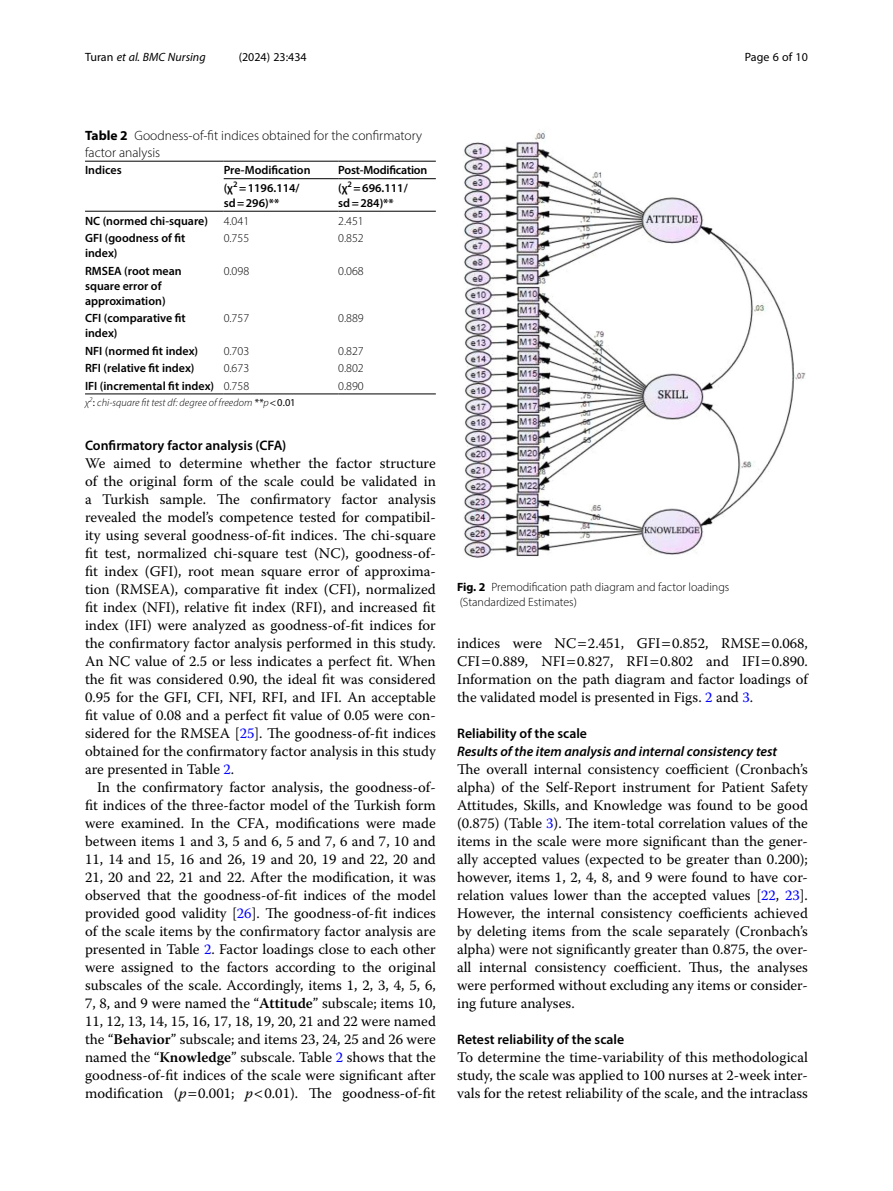
<style>
.page{position:relative;width:893px;height:1191px;background:#fff}
.page>*{position:absolute;margin:0;border:0;box-sizing:border-box;transform-origin:0 0}
.Body_Text{font:14.7px/18px "Warnock Pro";color:#000;text-align:justify}
.Body_Text_Indent{font:14.7px/18px "Warnock Pro";color:#000;text-align:justify}
.Head_2{font:600 13.8px "Myriad Pro";color:#000}
.Head_3_after_2{font:italic 600 13.8px "Myriad Pro";color:#000}
.Table_Caption{font:300 13.5px/16.5px "Myriad Pro";color:#000}
.Table_Body{font:600 12px/15px "Myriad Pro";color:#000}
.Table_Head{font:600 12px/15px "Myriad Pro";color:#000}
.Figure_Caption{font:300 12px "Myriad Pro";color:#000}
.Table_Body-2{font:300 12px "Myriad Pro";color:#000}
.t1{font:12px "Myriad Pro";color:#000}
.t2{font:italic 12px "Myriad Pro";color:#000}
.Table_Footnote{font:italic 300 10.5px "Myriad Pro";letter-spacing:.005em;color:#000}
.s1{font-style:normal}
.s2{font-weight:700}
.s3{font-weight:400;font-style:normal}
.s4{color:#00f}
.s5{font-weight:600}
.s6{font-style:italic}
</style>
<div class="page">
<hr style="left:85px;top:211px;width:139px;height:1px;background:#000">
<hr style="left:224px;top:161px;width:114px;height:1px;background:#000">
<hr style="left:338px;top:161px;width:98px;height:1px;background:#000">
<hr style="left:224px;top:178px;width:114px;height:1px;background:#000">
<hr style="left:224px;top:211px;width:114px;height:1px;background:#000">
<hr style="left:338px;top:178px;width:98px;height:1px;background:#000">
<hr style="left:338px;top:211px;width:98px;height:1px;background:#000">
<hr style="left:224px;top:394px;width:114px;height:1px;background:#000">
<hr style="left:338px;top:394px;width:98px;height:1px;background:#000">
<hr style="left:85px;top:394px;width:139px;height:1px;background:#000">
<hr style="left:85px;top:161px;width:139px;height:1px;background:#000">
<img style="left:463px;top:131px;width:343px;height:427px">
<p class="t2" style="left:85px;top:50px;width:122px"><span class="s1">Turan</span> et al. BMC Nursing</p>
<p class="t1" style="left:239px;top:50px;width:70px">(2024) 23:434</p>
<p class="t1" style="left:745px;top:50px;width:65px">Page 6 of 10</p>
<p class="Table_Caption" style="left:85px;top:128px;width:339px"><span class="s2">Table 2</span> Goodness-of-fit indices obtained for the confirmatory factor analysis</p>
<p class="Table_Head" style="left:85px;top:163px;width:38px">Indices</p>
<p class="Table_Head" style="left:224px;top:163px;width:88px">Pre-Modification</p>
<p class="Table_Head" style="left:338px;top:163px;width:91px">Post-Modification</p>
<p class="Table_Head" style="left:224px;top:180px;width:77px">(χ<sup>2</sup> =1196.114/ sd=296)**</p>
<p class="Table_Head" style="left:338px;top:180px;width:71px">(χ<sup>2</sup> =696.111/ sd=284)**</p>
<p class="Table_Body" style="left:85px;top:213px;width:124px">NC (normed chi-square)</p>
<p class="Table_Body-2" style="left:224px;top:213px;width:27px">4.041</p>
<p class="Table_Body-2" style="left:338px;top:213px;width:27px">2.451</p>
<p class="Table_Body" style="left:85px;top:230px;width:102px">GFI (goodness of fit index)</p>
<p class="Table_Body-2" style="left:224px;top:231px;width:27px">0.755</p>
<p class="Table_Body-2" style="left:338px;top:231px;width:27px">0.852</p>
<p class="Table_Body" style="left:85px;top:263px;width:98px">RMSEA (root mean square error of approximation)</p>
<p class="Table_Body-2" style="left:224px;top:263px;width:27px">0.098</p>
<p class="Table_Body-2" style="left:338px;top:263px;width:27px">0.068</p>
<p class="Table_Body" style="left:85px;top:310px;width:102px">CFI (comparative fit index)</p>
<p class="Table_Body-2" style="left:224px;top:311px;width:27px">0.757</p>
<p class="Table_Body-2" style="left:338px;top:311px;width:27px">0.889</p>
<p class="Table_Body" style="left:85px;top:343px;width:115px">NFI (normed fit index)</p>
<p class="Table_Body-2" style="left:224px;top:343px;width:27px">0.703</p>
<p class="Table_Body-2" style="left:338px;top:343px;width:27px">0.827</p>
<p class="Table_Body" style="left:85px;top:360px;width:111px">RFI (relative fit index)</p>
<p class="Table_Body-2" style="left:224px;top:361px;width:27px">0.673</p>
<p class="Table_Body-2" style="left:338px;top:361px;width:27px">0.802</p>
<p class="Table_Body" style="left:85px;top:378px;width:131px">IFI (incremental fit index)</p>
<p class="Table_Body-2" style="left:224px;top:378px;width:27px">0.758</p>
<p class="Table_Body-2" style="left:338px;top:378px;width:27px">0.890</p>
<p class="Table_Footnote" style="left:85px;top:396px;width:212px">χ<sup>2</sup><span class="s3">:</span> chi-square fit test df: degree of freedom <span class="s3">**</span>p <span class="s3">0.01</span></p>
<p class="Head_2" style="left:85px;top:437px;width:203px">Confirmatory factor analysis (CFA)</p>
<p class="Body_Text" style="left:85px;top:454px;width:352px">We aimed to determine whether the factor structure of the original form of the scale could be validated in a Turkish sample. The confirmatory factor analysis revealed the model’s competence tested for compatibil&shy;ity using several goodness-of-fit indices. The chi-square fit test, normalized chi-square test (NC), goodness-of&shy;fit index (GFI), root mean square error of approxima&shy;tion (RMSEA), comparative fit index (CFI), normalized fit index (NFI), relative fit index (RFI), and increased fit index (IFI) were analyzed as goodness-of-fit indices for the confirmatory factor analysis performed in this study.<br>An NC value of 2.5 or less indicates a perfect fit. When the fit was considered 0.90, the ideal fit was considered 0.95 for the GFI, CFI, NFI, RFI, and IFI. An acceptable fit value of 0.08 and a perfect fit value of 0.05 were con&shy;sidered for the RMSEA [<span class="s4">25</span>]. The goodness-of-fit indices obtained for the confirmatory factor analysis in this study are presented in Table <span class="s4">2</span>.</p>
<p class="Body_Text_Indent" style="left:85px;top:778px;width:352px;text-indent:12px">In the confirmatory factor analysis, the goodness-of&shy;fit indices of the three-factor model of the Turkish form were examined. In the CFA, modifications were made between items 1 and 3, 5 and 6, 5 and 7, 6 and 7, 10 and 11, 14 and 15, 16 and 26, 19 and 20, 19 and 22, 20 and 21, 20 and 22, 21 and 22. After the modification, it was observed that the goodness-of-fit indices of the model provided good validity [<span class="s4">26</span>]. The goodness-of-fit indices of the scale items by the confirmatory factor analysis are presented in Table <span class="s4">2</span>. Factor loadings close to each other were assigned to the factors according to the original subscales of the scale. Accordingly, items 1, 2, 3, 4, 5, 6, 7, 8, and 9 were named the “<span class="s5">Attitude</span>” subscale; items 10, 11, 12, 13, 14, 15, 16, 17, 18, 19, 20, 21 and 22 were named the “<span class="s5">Behavior</span>” subscale; and items 23, 24, 25 and 26 were named the “<span class="s5">Knowledge</span>” subscale. Table <span class="s4">2</span> shows that the goodness-of-fit indices of the scale were significant after modification (<span class="s6">p</span> 0.001; <span class="s6">p</span> 0.01). The goodness-of-fit</p>
<p class="Figure_Caption" style="left:457px;top:580px;width:274px"><span class="s2">Fig. 2</span> Premodification path diagram and factor loadings</p>
<p class="Figure_Caption" style="left:460px;top:595px;width:119px">(Standardized Estimates)</p>
<p class="Body_Text_Indent" style="left:457px;top:634px;width:352px">indices were NC 2.451, GFI 0.852, RMSE 0.068, CFI 0.889, NFI 0.827, RFI 0.802 and IFI 0.890.<br>Information on the path diagram and factor loadings of the validated model is presented in Figs. <span class="s4">2</span> and <span class="s4">3</span>.</p>
<p class="Head_2" style="left:457px;top:725px;width:131px">Reliability of the scale</p>
<p class="Head_3_after_2" style="left:457px;top:743px;width:322px">Results of the item analysis and internal consistency test</p>
<p class="Body_Text" style="left:457px;top:760px;width:352px">The overall internal consistency coefficient (Cronbach’s alpha) of the Self-Report instrument for Patient Safety Attitudes, Skills, and Knowledge was found to be good (0.875) (Table <span class="s4">3</span>). The item-total correlation values of the items in the scale were more significant than the gener&shy;ally accepted values (expected to be greater than 0.200); however, items 1, 2, 4, 8, and 9 were found to have cor&shy;relation values lower than the accepted values [<span class="s4">22</span>, <span class="s4">23</span>].<br>However, the internal consistency coefficients achieved by deleting items from the scale separately (Cronbach’s alpha) were not significantly greater than 0.875, the over&shy;all internal consistency coefficient. Thus, the analyses were performed without excluding any items or consider&shy;ing future analyses.</p>
<p class="Head_2" style="left:457px;top:1031px;width:169px">Retest reliability of the scale</p>
<p class="Body_Text" style="left:457px;top:1048px;width:352px">To determine the time-variability of this methodological study, the scale was applied to 100 nurses at 2-week inter&shy;vals for the retest reliability of the scale, and the intraclass</p>
</div>
